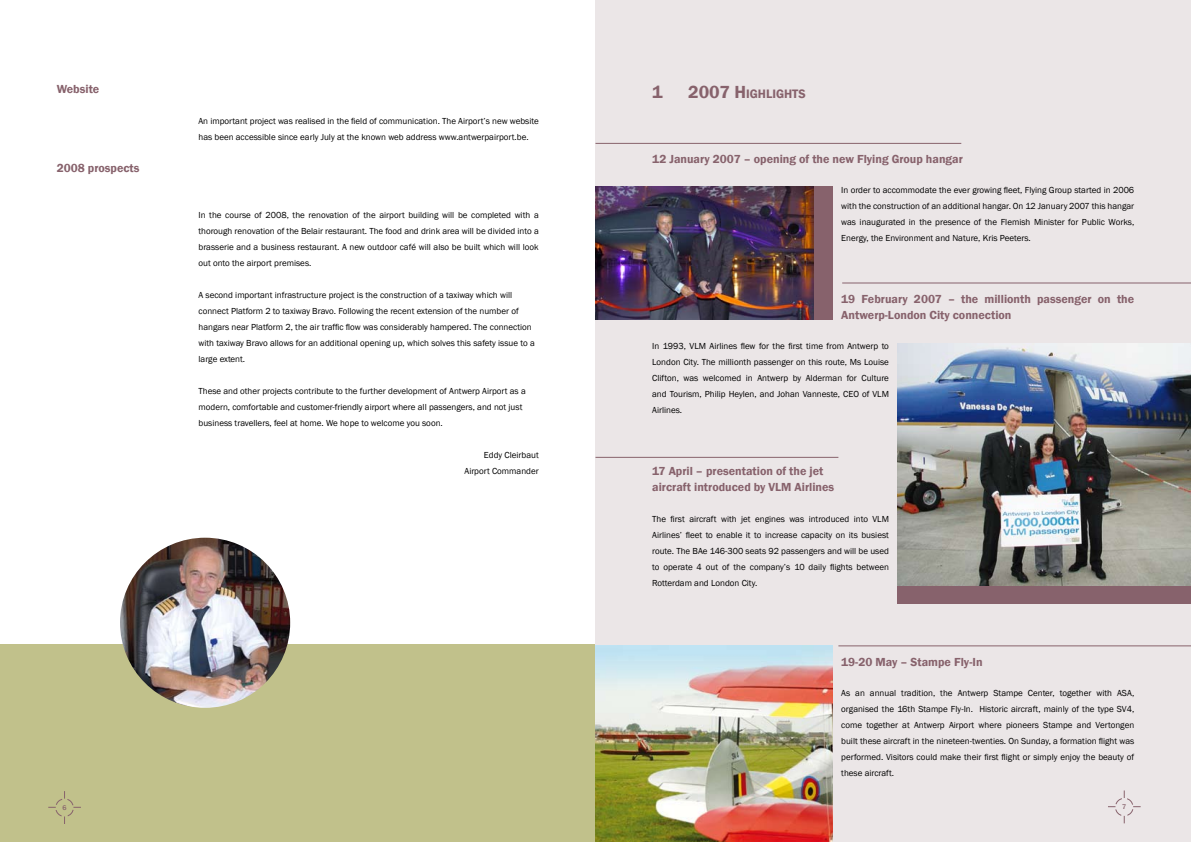
<style>
.page{position:relative;width:1191px;height:842px;background:#fff}
.page>*{position:absolute;margin:0;border:0;box-sizing:border-box;transform-origin:0 0}
.t1{font:600 18px "Franklin Gothic";color:#87626c}
.t2{font:600 12.6px "Franklin Gothic";color:#87626c}
.t3{font:600 12px/16px "Franklin Gothic";color:#87626c}
.t4{font:9px/16px "Franklin Gothic";color:#000;text-align:justify}
.t5{font:500 7px "Franklin Gothic";color:#87626c}
.s1{font-size:18px}
</style>
<div class="page">
<div style="left:0;top:644px;width:595px;height:198px;background:#c1c18b"></div>
<svg style="left:48px;top:791px;width:33px;height:33px"></svg>
<div style="left:595px;top:0;width:596px;height:842px;background:#ebe6e7"></div>
<img style="left:120px;top:538px;width:170px;height:170px;border-radius:85px">
<div style="left:595px;top:186px;width:237px;height:133px;background:#87626c"></div>
<img style="left:595px;top:186px;width:219px;height:133px">
<hr style="left:842px;top:282px;width:349px;height:1px;background:#87626c">
<hr style="left:595px;top:457px;width:243px;height:1px;background:#87626c">
<hr style="left:595px;top:143px;width:366px;height:1px;background:#87626c">
<div style="left:897px;top:343px;width:294px;height:261px;background:#87626c"></div>
<img style="left:897px;top:343px;width:294px;height:242px">
<hr style="left:838px;top:645px;width:353px;height:1px;background:#87626c">
<img style="left:595px;top:645px;width:237px;height:197px">
<svg style="left:1108px;top:790px;width:32px;height:33px"></svg>
<h3 class="t3" style="left:57px;top:82px;width:44px">Website</h3>
<h3 class="t3" style="left:57px;top:160px;width:84px">2008 prospects</h3>
<p class="t4" style="left:198px;top:113px;width:342px">An important project was realised in the field of communication. The Airport’s new website has been accessible since early July at the known web address www.antwerpairport.be.</p>
<p class="t4" style="left:198px;top:207px;width:342px">In the course of 2008, the renovation of the airport building will be completed with a thorough renovation of the Belair restaurant. The food and drink area will be divided into a brasserie and a business restaurant. A new outdoor café will also be built which will look out onto the airport premises.</p>
<p class="t4" style="left:198px;top:287px;width:338px;text-align:left">A second important infrastructure project is the construction of a taxiway which will connect Platform 2 to taxiway Bravo. Following the recent extension of the number of hangars near Platform 2, the air traffic flow was considerably hampered. The connection with taxiway Bravo allows for an additional opening up, which solves this safety issue to a large extent.</p>
<p class="t4" style="left:198px;top:383px;width:329px;text-align:left">These and other projects contribute to the further development of Antwerp Airport as a modern, comfortable and customer-friendly airport where all passengers, and not just business travellers, feel at home. We hope to welcome you soon.</p>
<p class="t4" style="left:464px;top:447px;width:76px;text-align:right">Eddy Cleirbaut<br>Airport Commander</p>
<p class="t5" style="left:63px;top:803px;width:6px">6</p>
<h1 class="t1" style="left:652px;top:81px;width:12px">1</h1>
<h2 class="t2" style="left:688px;top:86px;width:119px"><span class="s1">2007 H</span>ighlights</h2>
<h3 class="t3" style="left:652px;top:151px;width:312px">12 January 2007 – opening of the new Flying Group hangar</h3>
<p class="t4" style="left:841px;top:182px;width:294px">In order to accommodate the ever growing fleet, Flying Group started in 2006 with the construction of an additional hangar. On 12 January 2007 this hangar was inaugurated in the presence of the Flemish Minister for Public Works, Energy, the Environment and Nature, Kris Peeters.</p>
<h3 class="t3" style="left:841px;top:291px;width:294px">19 February 2007 – the millionth passenger on the<br>Antwerp-London City connection</h3>
<p class="t4" style="left:652px;top:338px;width:238px">In 1993, VLM Airlines flew for the first time from Antwerp to London City. The millionth passenger on this route, Ms Louise Clifton, was welcomed in Antwerp by Alderman for Culture and Tourism, Philip Heylen, and Johan Vanneste, CEO of VLM Airlines.</p>
<h3 class="t3" style="left:652px;top:463px;width:184px">17 April – presentation of the jet aircraft introduced by VLM Airlines</h3>
<p class="t4" style="left:652px;top:511px;width:238px">The first aircraft with jet engines was introduced into VLM Airlines’ fleet to enable it to increase capacity on its busiest route. The BAe 146-300 seats 92 passengers and will be used to operate 4 out of the company’s 10 daily flights between Rotterdam and London City.</p>
<h3 class="t3" style="left:841px;top:654px;width:143px">19-20 May – Stampe Fly-In</h3>
<p class="t4" style="left:841px;top:685px;width:294px">As an annual tradition, the Antwerp Stampe Center, together with ASA, organised the 16th Stampe Fly-In. Historic aircraft, mainly of the type SV4, come together at Antwerp Airport where pioneers Stampe and Vertongen built these aircraft in the nineteen-twenties. On Sunday, a formation flight was performed. Visitors could make their first flight or simply enjoy the beauty of these aircraft.</p>
<p class="t5" style="left:1122px;top:803px;width:6px">7</p>
</div>
